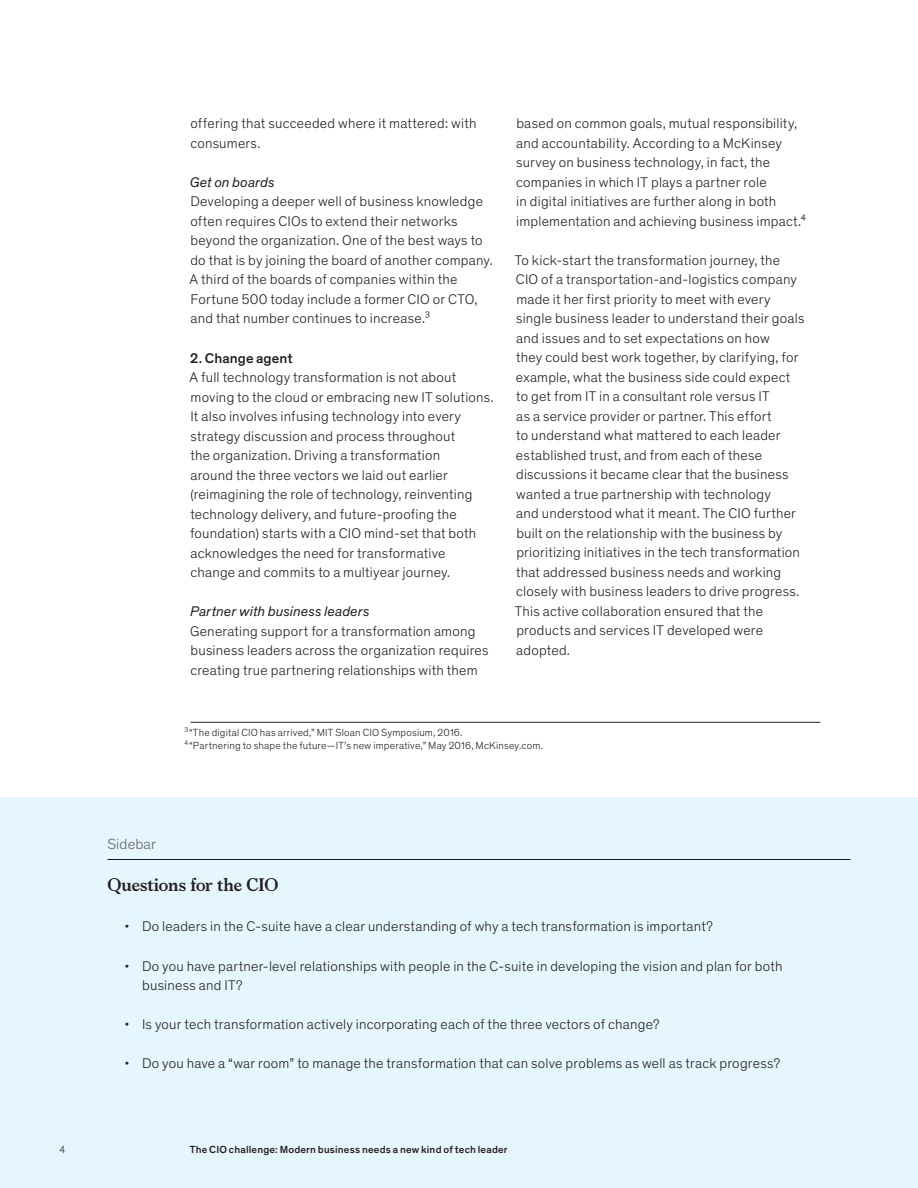
<style>
.page{position:relative;width:918px;height:1188px;background:#fff}
.page>*{position:absolute;margin:0;border:0;box-sizing:border-box;transform-origin:0 0}
.Sidebar_title{font:700 18px "Bower";letter-spacing:-.01em;color:#231f20}
.t1{font:300 15px "Theinhardt Pan";letter-spacing:.005em;color:#636366}
.Body_text{font:300 14.25px/19.5px "Theinhardt Pan";letter-spacing:.015em;color:#231f20}
.Body_heading_-_Level{font:500 14.25px "Theinhardt Pan";letter-spacing:.005em;color:#231f20}
.Footnote___Auto{font:300 10.5px "Theinhardt Pan";letter-spacing:.02em;color:#231f20}
.Header_footer___Blac{font:500 10.5px "Theinhardt Pan";letter-spacing:.02em;color:#231f20}
.s1{font-weight:400;font-style:italic}
</style>
<div class="page">
<div style="left:0;top:798px;width:918px;height:390px;background:#e6f6fe"></div>
<hr style="left:107px;top:859px;width:744px;height:1px;background:#051c2c">
<hr style="left:191px;top:722px;width:629px;height:1px;background:#231f20">
<p class="Body_text" style="left:190px;top:113px;width:288px">offering that succeeded where it mattered: with consumers.</p>
<p class="Body_text" style="left:190px;top:172px;width:305px"><span class="s1">Get on boards<br></span>Developing a deeper well of business knowledge often requires CIOs to extend their networks beyond the organization. One of the best ways to do that is by joining the board of another company.<br>A third of the boards of companies within the Fortune 500 today include a former CIO or CTO, and that number continues to increase.³</p>
<p class="Body_heading_-_Level" style="left:190px;top:347px;width:104px">2. Change agent</p>
<p class="Body_text" style="left:190px;top:367px;width:306px">A full technology transformation is not about moving to the cloud or embracing new IT solutions.<br>It also involves infusing technology into every strategy discussion and process throughout<br>the organization. Driving a transformation<br>around the three vectors we laid out earlier (reimagining the role of technology, reinventing technology delivery, and future-proofing the foundation) starts with a CIO mind-set that both acknowledges the need for transformative<br>change and commits to a multiyear journey.</p>
<p class="Body_text" style="left:190px;top:601px;width:300px"><span class="s1">Partner with business leaders<br></span>Generating support for a transformation among business leaders across the organization requires creating true partnering relationships with them</p>
<p class="Body_text" style="left:516px;top:113px;width:291px">based on common goals, mutual responsibility, and accountability. According to a McKinsey survey on business technology, in fact, the companies in which IT plays a partner role<br>in digital initiatives are further along in both implementation and achieving business impact.⁴</p>
<p class="Body_text" style="left:515px;top:250px;width:291px">To kick-start the transformation journey, the CIO of a transportation-and-logistics company made it her first priority to meet with every single business leader to understand their goals and issues and to set expectations on how<br>they could best work together, by clarifying, for example, what the business side could expect to get from IT in a consultant role versus IT<br>as a service provider or partner. This effort<br>to understand what mattered to each leader established trust, and from each of these discussions it became clear that the business wanted a true partnership with technology<br>and understood what it meant. The CIO further built on the relationship with the business by prioritizing initiatives in the tech transformation that addressed business needs and working closely with business leaders to drive progress.<br>This active collaboration ensured that the products and services IT developed were adopted.</p>
<p class="Footnote___Auto" style="left:185px;top:725px;width:279px"><sup>3</sup>“The digital CIO has arrived,” MIT Sloan CIO Symposium, 2016.</p>
<p class="Footnote___Auto" style="left:185px;top:738px;width:360px"><sup>4</sup>“Partnering to shape the future—IT’s new imperative,” May 2016, McKinsey.com.</p>
<p class="t1" style="left:107px;top:833px;width:50px">Sidebar</p>
<p class="Sidebar_title" style="left:107px;top:871px;width:172px">Questions for the CIO</p>
<p class="Body_text" style="left:125px;top:916px;width:590px">• Do leaders in the C-suite have a clear understanding of why a tech transformation is important?</p>
<p class="Body_text" style="left:142px;top:955px;width:642px;text-indent:-18px">• Do you have partner-level relationships with people in the C-suite in developing the vision and plan for both business and IT?</p>
<p class="Body_text" style="left:125px;top:1014px;width:536px">• Is your tech transformation actively incorporating each of the three vectors of change?</p>
<p class="Body_text" style="left:125px;top:1053px;width:657px">• Do you have a “war room” to manage the transformation that can solve problems as well as track progress?</p>
<p class="Footnote___Auto" style="left:60px;top:1142px;width:7px">4</p>
<p class="Header_footer___Blac" style="left:190px;top:1142px;width:319px">The CIO challenge: Modern business needs a new kind of tech leader</p>
</div>
